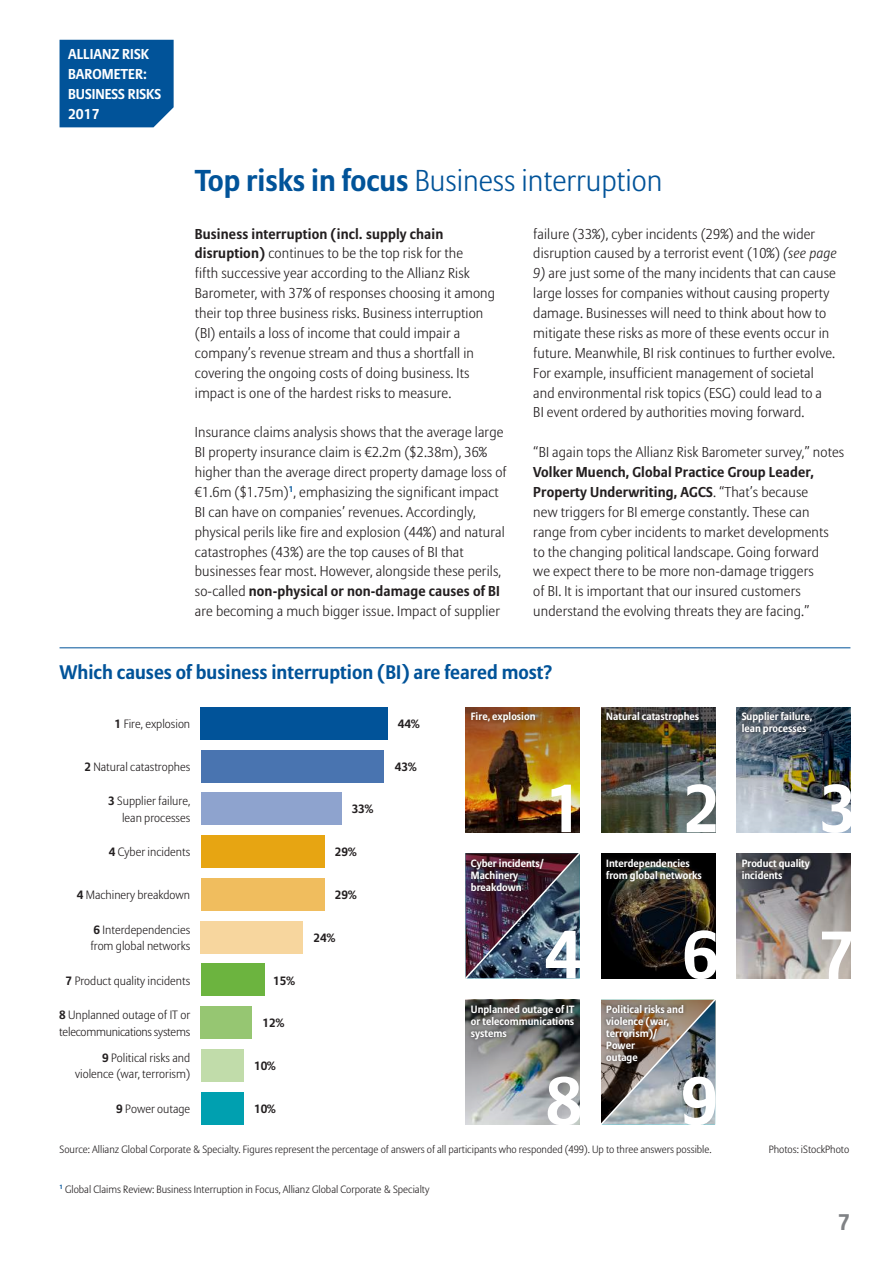
<style>
.page{position:relative;width:893px;height:1263px;background:#fff}
.page>*{position:absolute;margin:0;border:0;box-sizing:border-box;transform-origin:0 0}
.t1{font:700 67.5px "Allianz Sans";color:#fff}
.t2{font:300 30px "Allianz Sans";color:#015399}
.t3{font:700 22.5px "Allianz Sans";color:#808285}
.t4{font:700 19.5px "Allianz Sans";color:#015399}
.t5{font:300 14.25px/19.8px "Allianz Sans";letter-spacing:.01em;color:#231f20}
.t6{font:700 14.25px/19.8px "Allianz Sans";color:#fff}
.t7{font:300 12px/16.5px "Allianz Sans";color:#231f20;text-align:right}
.t8{font:300 12px/16.5px "Allianz Sans";letter-spacing:-.02em;color:#231f20}
.t9{font:700 12px "Allianz Sans";color:#231f20}
.t10{font:700 10.5px/12px "Allianz Sans";color:#fff}
.t11{font:300 10.5px "Allianz Sans";color:#231f20}
.s1{font-weight:700}
.s2{font-style:italic}
</style>
<div class="page">
<img style="left:466px;top:707px;width:114px;height:125px">
<img style="left:466px;top:999px;width:114px;height:125px">
<hr style="left:60px;top:647px;width:790px;height:1px;background:#015399">
<div style="left:201px;top:707px;width:187px;height:32px;background:#015399"></div>
<div style="left:201px;top:835px;width:123px;height:33px;background:#e7a512"></div>
<div style="left:201px;top:964px;width:64px;height:32px;background:#6cb43f"></div>
<div style="left:201px;top:750px;width:183px;height:32px;background:#4974b0"></div>
<div style="left:201px;top:878px;width:123px;height:32px;background:#f0bd5e"></div>
<div style="left:201px;top:1007px;width:51px;height:32px;background:#96c672"></div>
<div style="left:201px;top:793px;width:140px;height:32px;background:#8ea3ce"></div>
<div style="left:201px;top:921px;width:102px;height:32px;background:#f7d69e"></div>
<div style="left:201px;top:1049px;width:42px;height:33px;background:#c1dcaa"></div>
<div style="left:201px;top:1092px;width:42px;height:32px;background:#00a0b0"></div>
<div style="left:467px;top:708px;width:72px;height:19px;background:#231f20;opacity:.75"></div>
<img style="left:465px;top:853px;width:115px;height:126px">
<img style="left:601px;top:707px;width:114px;height:125px">
<svg style="left:601px;top:853px;width:114px;height:125px"></svg>
<img style="left:736px;top:707px;width:114px;height:125px">
<img style="left:736px;top:853px;width:114px;height:125px">
<div style="left:603px;top:708px;width:100px;height:19px;background:#231f20;opacity:.75"></div>
<div style="left:737px;top:708px;width:79px;height:31px;background:#231f20;opacity:.75"></div>
<div style="left:467px;top:854px;width:81px;height:41px;background:#231f20;opacity:.75"></div>
<div style="left:467px;top:1000px;width:111px;height:43px;background:#231f20;opacity:.75"></div>
<div style="left:602px;top:854px;width:104px;height:31px;background:#231f20;opacity:.75"></div>
<div style="left:738px;top:854px;width:76px;height:29px;background:#231f20;opacity:.75"></div>
<img style="left:601px;top:999px;width:115px;height:126px">
<div style="left:60px;top:40px;width:114px;height:87px;background:#015399"></div>
<p class="t6" style="left:68px;top:44px;width:95px">ALLIANZ RISK<br>BAROMETER:<br>BUSINESS RISKS<br>2017</p>
<h2 class="t2" style="left:195px;top:162px;width:469px"><span class="s1">Top risks in focus</span> Business interruption</h2>
<p class="t5" style="left:195px;top:223px;width:302px"><span class="s1">Business interruption (incl. supply chain disruption)</span> continues to be the top risk for the<br>fifth successive year according to the Allianz Risk Barometer, with 37% of responses choosing it among their top three business risks. Business interruption (BI) entails a loss of income that could impair a company’s revenue stream and thus a shortfall in covering the ongoing costs of doing business. Its impact is one of the hardest risks to measure.</p>
<p class="t5" style="left:195px;top:422px;width:313px">Insurance claims analysis shows that the average large BI property insurance claim is €2.2m ($2.38m), 36% higher than the average direct property damage loss of €1.6m ($1.75m)<sup>1</sup>, emphasizing the significant impact BI can have on companies’ revenues. Accordingly, physical perils like fire and explosion (44%) and natural catastrophes (43%) are the top causes of BI that businesses fear most. However, alongside these perils, so-called <span class="s1">non-physical or non-damage causes of BI </span>are becoming a much bigger issue. Impact of supplier</p>
<p class="t5" style="left:533px;top:223px;width:305px">failure (33%), cyber incidents (29%) and the wider disruption caused by a terrorist event (10%) <span class="s2">(see page</span></p>
<p class="t5" style="left:533px;top:263px;width:304px"><span class="s2">9)</span> are just some of the many incidents that can cause large losses for companies without causing property damage. Businesses will need to think about how to mitigate these risks as more of these events occur in future. Meanwhile, BI risk continues to further evolve.<br>For example, insufficient management of societal and environmental risk topics (ESG) could lead to a BI event ordered by authorities moving forward.</p>
<p class="t5" style="left:533px;top:442px;width:312px">“BI again tops the Allianz Risk Barometer survey,” notes</p>
<p class="t5" style="left:533px;top:462px;width:297px"><span class="s1">Volker Muench, Global Practice Group Leader, Property Underwriting, AGCS</span>. “That’s because new triggers for BI emerge constantly. These can range from cyber incidents to market developments to the changing political landscape. Going forward we expect there to be more non-damage triggers<br>of BI. It is important that our insured customers understand the evolving threats they are facing.”</p>
<h3 class="t4" style="left:60px;top:660px;width:495px">Which causes of business interruption (BI) are feared most?</h3>
<p class="t7" style="left:115px;top:715px;width:77px"><span class="s1">1</span> Fire, explosion</p>
<p class="t7" style="left:84px;top:758px;width:107px"><span class="s1">2</span> Natural catastrophes</p>
<p class="t9" style="left:398px;top:716px;width:23px">44%</p>
<p class="t9" style="left:395px;top:759px;width:23px">43%</p>
<p class="t10" style="left:471px;top:711px;width:66px">Fire, explosion</p>
<p class="t10" style="left:606px;top:711px;width:94px">Natural catastrophes</p>
<p class="t10" style="left:742px;top:711px;width:72px">Supplier failure, lean processes</p>
<p class="t7" style="left:108px;top:792px;width:83px"><span class="s1">3</span> Supplier failure, lean processes</p>
<p class="t7" style="left:109px;top:844px;width:83px"><span class="s1">4</span> Cyber incidents</p>
<p class="t7" style="left:77px;top:886px;width:115px"><span class="s1">4</span> Machinery breakdown</p>
<p class="t7" style="left:90px;top:921px;width:101px;text-align:left"><span class="s1">6</span> Interdependencies from global networks</p>
<p class="t7" style="left:66px;top:972px;width:126px"><span class="s1">7</span> Product quality incidents</p>
<p class="t8" style="left:59px;top:1006px;width:133px"><span class="s1">8</span> Unplanned outage of IT or telecommunications systems</p>
<p class="t7" style="left:75px;top:1049px;width:117px"><span class="s1">9</span> Political risks and violence (war, terrorism)</p>
<p class="t7" style="left:116px;top:1100px;width:75px"><span class="s1">9</span> Power outage</p>
<p class="t9" style="left:273px;top:973px;width:23px">15%</p>
<p class="t9" style="left:263px;top:1016px;width:23px">12%</p>
<p class="t9" style="left:254px;top:1059px;width:23px">10%</p>
<p class="t9" style="left:254px;top:1101px;width:23px">10%</p>
<p class="t9" style="left:352px;top:802px;width:23px">33%</p>
<p class="t9" style="left:335px;top:845px;width:23px">29%</p>
<p class="t9" style="left:335px;top:887px;width:23px">29%</p>
<p class="t9" style="left:314px;top:930px;width:23px">24%</p>
<h1 class="t1" style="left:545px;top:768px;width:39px">1</h1>
<h1 class="t1" style="left:683px;top:768px;width:39px">2</h1>
<h1 class="t1" style="left:819px;top:768px;width:39px">3</h1>
<p class="t10" style="left:471px;top:857px;width:75px">Cyber incidents/<br>Machinery breakdown</p>
<h1 class="t1" style="left:544px;top:914px;width:39px">4</h1>
<p class="t10" style="left:471px;top:1003px;width:105px;text-align:justify">Unplanned outage of IT or telecommunications systems</p>
<h1 class="t1" style="left:545px;top:1060px;width:39px">8</h1>
<p class="t10" style="left:606px;top:857px;width:97px">Interdependencies from global networks</p>
<p class="t10" style="left:742px;top:857px;width:70px">Product quality incidents</p>
<h1 class="t1" style="left:682px;top:914px;width:39px">6</h1>
<h1 class="t1" style="left:818px;top:914px;width:39px">7</h1>
<p class="t10" style="left:606px;top:1003px;width:79px">Political risks and violence (war, terrorism)/<br>Power<br>outage</p>
<h1 class="t1" style="left:681px;top:1060px;width:39px">9</h1>
<p class="t11" style="left:60px;top:1143px;width:653px">Source: Allianz Global Corporate &amp; Specialty. Figures represent the percentage of answers of all participants who responded (499). Up to three answers possible.</p>
<p class="t11" style="left:60px;top:1182px;width:371px"><sup>1</sup> Global Claims Review: Business Interruption in Focus, Allianz Global Corporate &amp; Specialty</p>
<p class="t11" style="left:769px;top:1143px;width:82px">Photos: iStockPhoto</p>
<h3 class="t3" style="left:838px;top:1208px;width:14px">7</h3>
</div>
